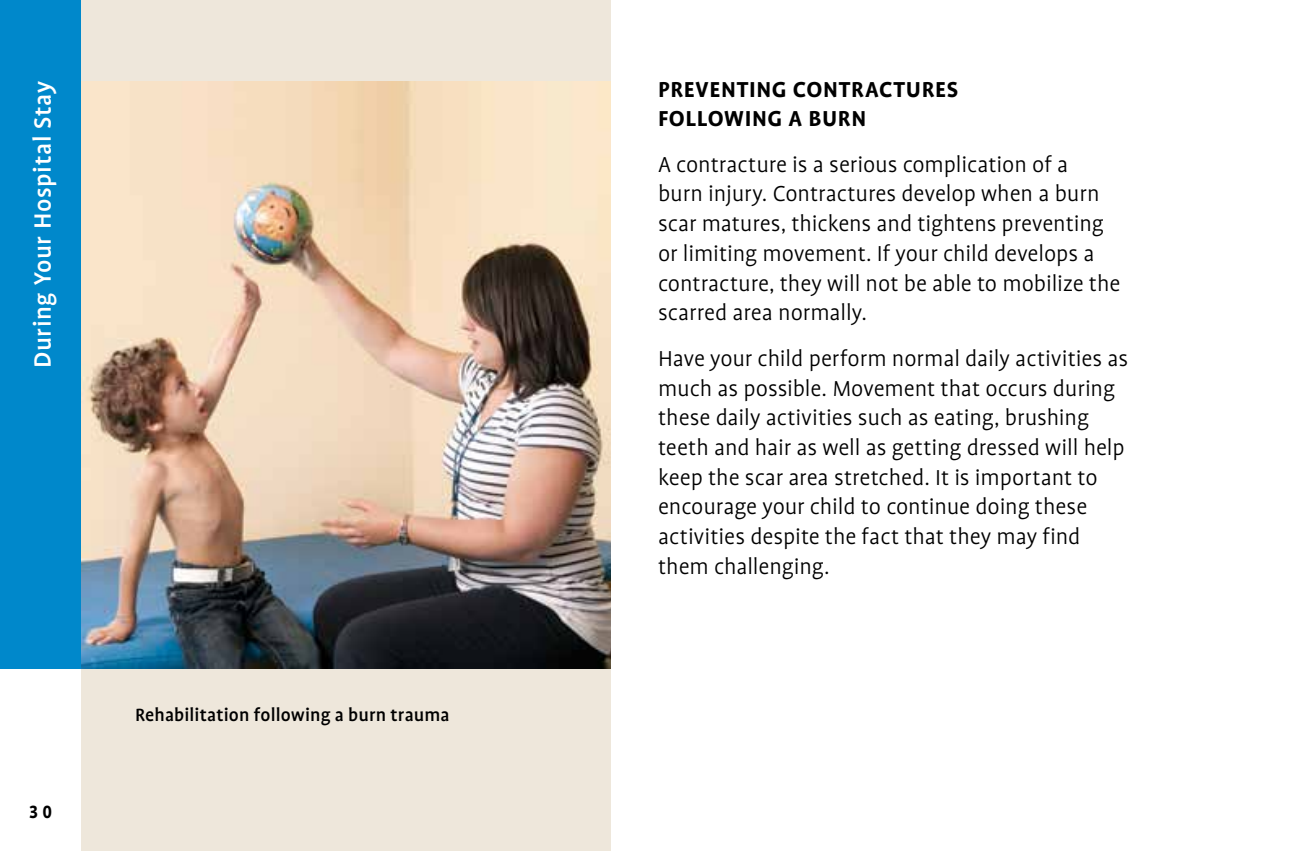
<style>
.page{position:relative;width:1296px;height:851px;background:#fff}
.page>*{position:absolute;margin:0;border:0;box-sizing:border-box;transform-origin:0 0}
.t1{font:500 27px "Profile";letter-spacing:.02em;color:#fff}
.t2{font:300 24.75px/29.7px "Profile";letter-spacing:-.005em;color:#000}
.t3{font:700 24.75px/29.7px "Profile";letter-spacing:.025em;color:#000}
.t4{font:500 20.25px "Profile";letter-spacing:.005em;color:#000}
.t5{font:700 20.25px "Profile NO";color:#000}
</style>
<div class="page">
<div style="left:0;top:0;width:81px;height:668px;background:#0088cb"></div>
<div style="left:81px;top:0;width:530px;height:850px;background:#eee7db"></div>
<img style="left:81px;top:81px;width:530px;height:587px">
<p class="t1" style="left:29px;top:368px;width:289px;rotate:-90deg">During Your Hospital Stay</p>
<p class="t5" style="left:29px;top:802px;width:25px">30</p>
<p class="t4" style="left:135px;top:704px;width:316px">Rehabilitation following a burn trauma</p>
<p class="t3" style="left:658px;top:74px;width:302px">PREVENTING CONTRACTURES<br>FOLLOWINGA</p>
<p class="t3" style="left:809px;top:104px;width:59px">BURN</p>
<p class="t2" style="left:658px;top:149px;width:464px">A contracture is a serious complication of a<br>burn injury. Contractures develop when a burn scar matures, thickens and tightens preventing or limiting movement. If your child develops a contracture, they will not be able to mobilize the scarred area normally.</p>
<p class="t2" style="left:658px;top:343px;width:472px">Have your child perform normal daily activities as much as possible. Movement that occurs during these daily activities such as eating, brushing teeth and hair as well as getting dressed will help keep the scar area stretched. It is important to encourage your child to continue doing these activities despite the fact that they may find them challenging.</p>
</div>
